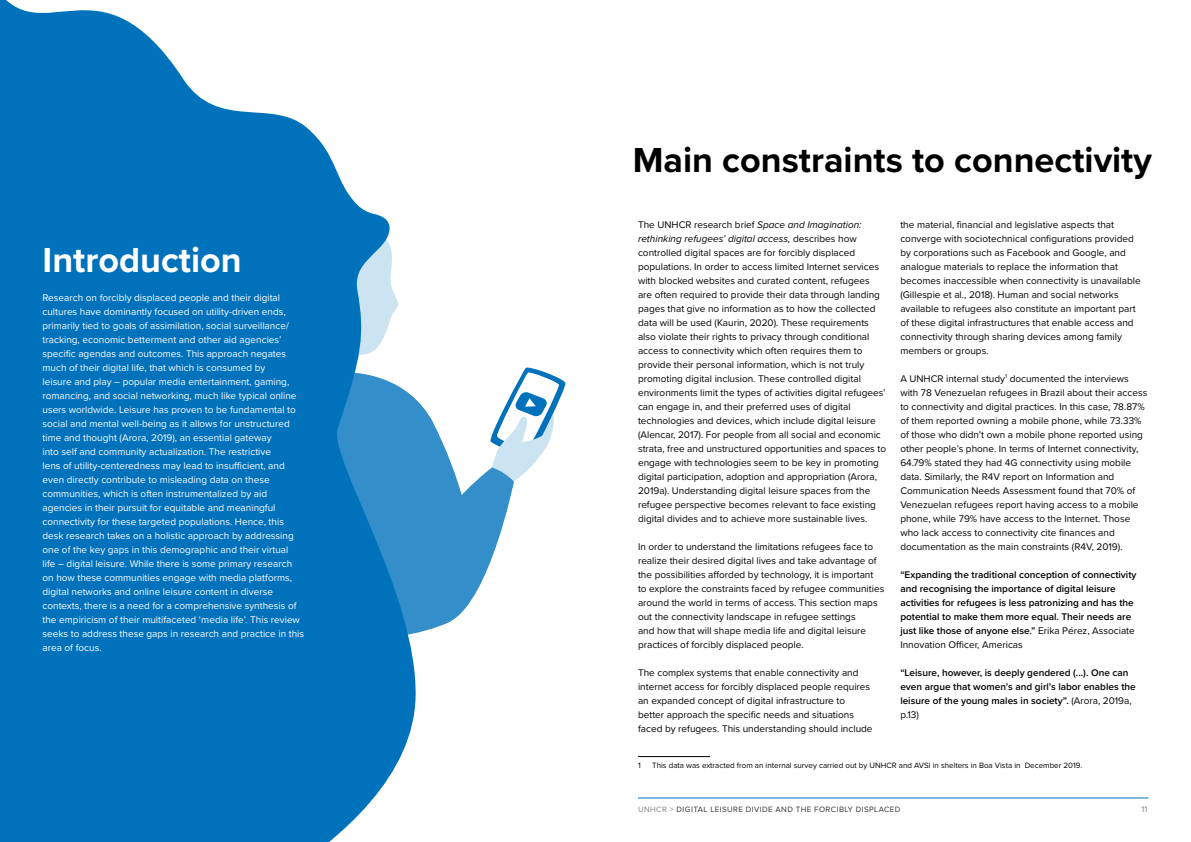
<style>
.page{position:relative;width:1191px;height:842px;background:#fff}
.page>*{position:absolute;margin:0;border:0;box-sizing:border-box;transform-origin:0 0}
.Bold_Headings{font:700 36px "Proxima Nova";color:#000}
.Bold_Headings-2{font:700 36px "Proxima Nova";color:#fff}
.Body_Copy{font:10px/14px "Proxima Nova";color:#000}
.Body_Copy-2{font:10px/14px "Proxima Nova";color:#fff}
.Quotes{font:600 10px/14px "Proxima Nova";color:#000}
.t1{font:8.5px "Proxima Nova";color:#808285}
.Footnote{font:8px "Proxima Nova";color:#000}
.t2{font:8px "Proxima Nova";letter-spacing:.05em;color:#333}
.s1{font-style:italic}
.s2{font-weight:400}
.s3{color:#808285}
</style>
<div class="page">
<svg style="left:477px;top:367px;width:89px;height:224px"></svg>
<svg style="left:451px;top:463px;width:26px;height:158px;fill:#338ec9"></svg>
<svg style="left:418px;top:401px;width:33px;height:232px;background:#4f9dd0"></svg>
<svg style="left:0;top:0;width:418px;height:842px;background:#2787c6"></svg>
<hr style="left:638px;top:798px;width:510px;height:1px;background:#0072bc">
<hr style="left:638px;top:756px;width:72px;height:1px;background:#000">
<p class="Bold_Headings-2" style="left:43px;top:234px;width:201px">Introduction</p>
<p class="Body_Copy-2" style="left:43px;top:290px;width:263px">Research on forcibly displaced people and their digital cultures have dominantly focused on utility-driven ends, primarily tied to goals of assimilation, social surveillance/ tracking, economic betterment and other aid agencies’ specific agendas and outcomes. This approach negates much of their digital life, that which is consumed by<br>leisure and play – popular media entertainment, gaming, romancing, and social networking, much like typical online users worldwide. Leisure has proven to be fundamental to social and mental well-being as it allows for unstructured time and thought (Arora, 2019), an essential gateway<br>into self and community actualization. The restrictive<br>lens of utility-centeredness may lead to insufficient, and even directly contribute to misleading data on these communities, which is often instrumentalized by aid agencies in their pursuit for equitable and meaningful connectivity for these targeted populations. Hence, this desk research takes on a holistic approach by addressing one of the key gaps in this demographic and their virtual<br>life – digital leisure. While there is some primary research on how these communities engage with media platforms, digital networks and online leisure content in diverse contexts, there is a need for a comprehensive synthesis of the empiricism of their multifaceted ‘media life’. This review seeks to address these gaps in research and practice in this area of focus.</p>
<p class="Bold_Headings" style="left:632px;top:133px;width:521px">Main constraints to connectivity</p>
<p class="Body_Copy" style="left:638px;top:217px;width:250px">The UNHCR research brief <span class="s1">Space and Imagination: rethinking refugees’ digital access,</span> describes how controlled digital spaces are for forcibly displaced populations. In order to access limited Internet services with blocked websites and curated content, refugees are often required to provide their data through landing pages that give no information as to how the collected data will be used (Kaurin, 2020). These requirements also violate their rights to privacy through conditional access to connectivity which often requires them to provide their personal information, which is not truly promoting digital inclusion. These controlled digital environments limit the types of activities digital refugees’ can engage in, and their preferred uses of digital technologies and devices, which include digital leisure (Alencar, 2017). For people from all social and economic strata, free and unstructured opportunities and spaces to engage with technologies seem to be key in promoting digital participation, adoption and appropriation (Arora, 2019a). Understanding digital leisure spaces from the refugee perspective becomes relevant to face existing digital divides and to achieve more sustainable lives.</p>
<p class="Body_Copy" style="left:638px;top:539px;width:248px">In order to understand the limitations refugees face to realize their desired digital lives and take advantage of the possibilities afforded by technology, it is important to explore the constraints faced by refugee communities around the world in terms of access. This section maps out the connectivity landscape in refugee settings<br>and how that will shape media life and digital leisure practices of forcibly displaced people.</p>
<p class="Body_Copy" style="left:638px;top:665px;width:236px">The complex systems that enable connectivity and internet access for forcibly displaced people requires an expanded concept of digital infrastructure to better approach the specific needs and situations faced by refugees. This understanding should include</p>
<p class="Footnote" style="left:638px;top:759px;width:4px">1</p>
<p class="Footnote" style="left:652px;top:759px;width:431px">This data was extracted from an internal survey carried out by UNHCR and AVSI in shelters in Boa Vista in December 2019.</p>
<p class="Body_Copy" style="left:900px;top:217px;width:242px">the material, financial and legislative aspects that converge with sociotechnical configurations provided by corporations such as Facebook and Google, and analogue materials to replace the information that becomes inaccessible when connectivity is unavailable (Gillespie et al., 2018). Human and social networks available to refugees also constitute an important part of these digital infrastructures that enable access and connectivity through sharing devices among family members or groups.</p>
<p class="Body_Copy" style="left:900px;top:371px;width:248px">A UNHCR internal study<sup>1</sup> documented the interviews with 78 Venezuelan refugees in Brazil about their access to connectivity and digital practices. In this case, 78.87% of them reported owning a mobile phone, while 73.33% of those who didn’t own a mobile phone reported using other people’s phone. In terms of Internet connectivity, 64.79% stated they had 4G connectivity using mobile data. Similarly, the R4V report on Information and Communication Needs Assessment found that 70% of Venezuelan refugees report having access to a mobile phone, while 79% have access to the Internet. Those who lack access to connectivity cite finances and documentation as the main constraints (R4V, 2019).</p>
<p class="Quotes" style="left:900px;top:567px;width:238px">“Expanding the traditional conception of connectivity and recognising the importance of digital leisure activities for refugees is less patronizing and has the potential to make them more equal. Their needs are just like those of anyone else.” <span class="s2">Erika Pérez, Associate Innovation Officer, Americas</span></p>
<p class="Quotes" style="left:900px;top:665px;width:237px">“Leisure, however, is deeply gendered (...). One can even argue that women’s and girl’s labor enables the leisure of the young males in society”. <span class="s2">(Arora, 2019a, p.13)</span></p>
<p class="t2" style="left:638px;top:804px;width:264px"><span class="s3">UNHCR &gt;</span> DIGITAL LEISURE DIVIDE AND THE FORCIBLY DISPLACED</p>
<p class="t1" style="left:1141px;top:803px;width:7px">11</p>
</div>
